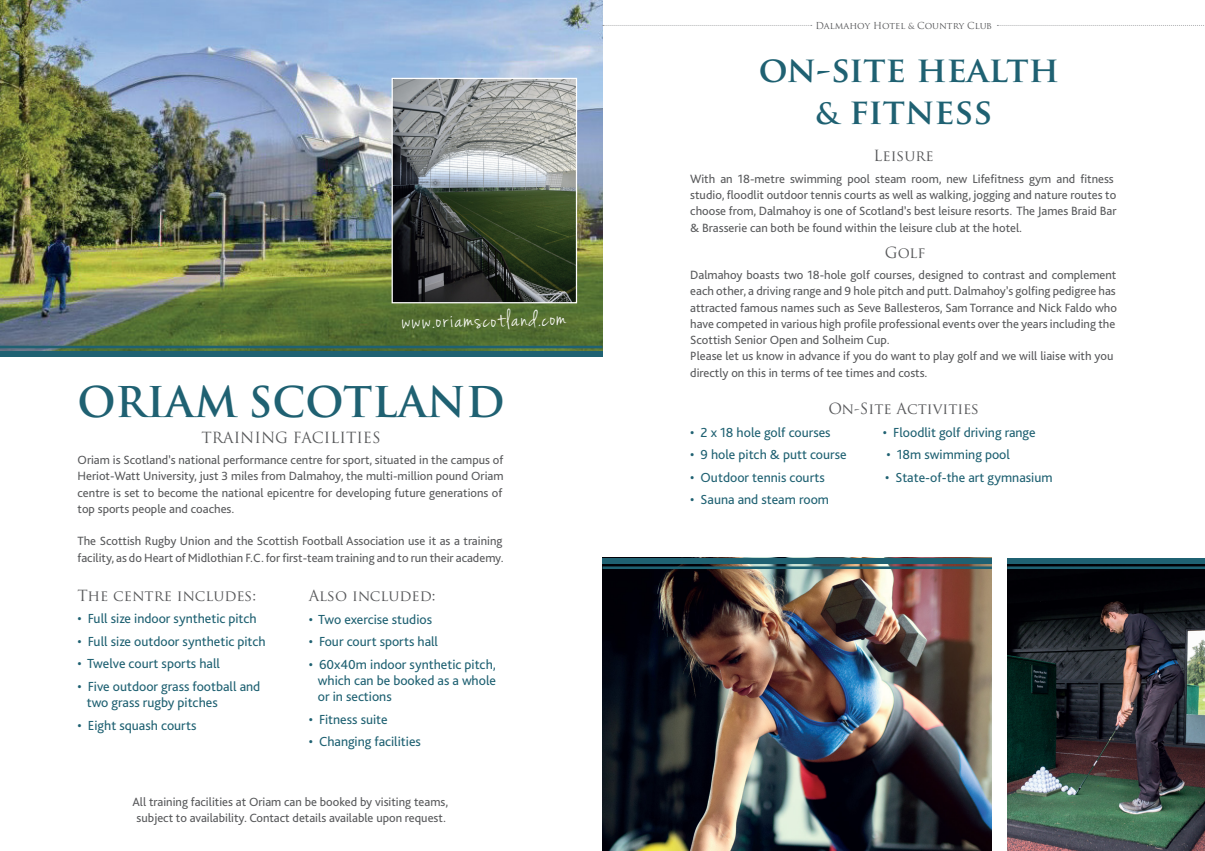
<style>
.page{position:relative;width:1205px;height:851px;background:#fff}
.page>*{position:absolute;margin:0;border:0;box-sizing:border-box;transform-origin:0 0}
.t1{font:700 41.25px "Trajan Pro";color:#1f6172}
.t2{font:700 35px/42px "Trajan Pro";color:#1f6172;text-align:center}
.t3{font:25px "Jenna Sue";color:#fff}
.t4{font:15px "Trajan Pro";color:#58595b}
.t5{font:13.75px/16.2px "Bliss Pro";color:#1f6172}
.t6{font:12.5px/16.2px "Bliss Pro";color:#58595b}
.t7{font:9.38px "Trajan Pro";color:#58595b}
.s1{font-size:8.12px}
.s2{font-size:28.75px}
</style>
<div class="page">
<img style="left:0;top:0;width:602px;height:351px">
<img style="left:394px;top:80px;width:181px;height:221px">
<div style="left:392px;top:78px;width:185px;height:225px;border:1px solid #fff"></div>
<div style="left:0;top:351px;width:602px;height:6px;background:#1f6172"></div>
<hr style="left:0;top:345px;width:602px;height:3px;background:#1f6172">
<img style="left:602px;top:563px;width:390px;height:287px">
<img style="left:1007px;top:563px;width:198px;height:287px">
<div style="left:602px;top:557px;width:390px;height:6px;background:#1f6172"></div>
<hr style="left:602px;top:566px;width:390px;height:3px;background:#1f6172">
<div style="left:1007px;top:557px;width:198px;height:6px;background:#1f6172"></div>
<hr style="left:1007px;top:566px;width:198px;height:3px;background:#1f6172">
<svg style="left:997px;top:25px;width:207px;height:1px"></svg>
<svg style="left:603px;top:25px;width:209px;height:1px"></svg>
<h3 class="t3" style="left:402px;top:306px;width:166px;rotate:-1deg">www.oriamscotland.com</h3>
<h1 class="t1" style="left:78px;top:376px;width:429px">ORIAM SCOTLAND</h1>
<p class="t4" style="left:201px;top:428px;width:181px">TRAINING FACILITIES</p>
<p class="t6" style="left:78px;top:451px;width:427px;text-align:justify">Oriam is Scotland’s national performance centre for sport, situated in the campus of Heriot-Watt University, just 3 miles from Dalmahoy, the multi-million pound Oriam centre is set to become the national epicentre for developing future generations of top sports people and coaches.</p>
<p class="t6" style="left:78px;top:532px;width:428px">The Scottish Rugby Union and the Scottish Football Association use it as a training facility, as do Heart of Midlothian F.C.for first-team training and to run their academy.</p>
<p class="t4" style="left:78px;top:585px;width:180px">The centre includes:</p>
<p class="t5" style="left:78px;top:610px;width:181px">• Full size indoor synthetic pitch</p>
<p class="t5" style="left:78px;top:632px;width:190px">• Full size outdoor synthetic pitch</p>
<p class="t5" style="left:78px;top:655px;width:144px">• Twelve court sports hall</p>
<p class="t5" style="left:87px;top:677px;width:175px;text-indent:-9px">• Five outdoor grass football and two grass rugby pitches</p>
<p class="t5" style="left:78px;top:716px;width:120px">• Eight squash courts</p>
<p class="t4" style="left:309px;top:586px;width:128px">Also included:</p>
<p class="t5" style="left:309px;top:610px;width:125px">• Two exercise studios</p>
<p class="t5" style="left:309px;top:633px;width:131px">• Four court sports hall</p>
<p class="t5" style="left:318px;top:655px;width:180px;text-align:justify;text-indent:-9px">• 60x40m indoor synthetic pitch, which can be booked as a whole or in sections</p>
<p class="t5" style="left:309px;top:710px;width:80px">• Fitness suite</p>
<p class="t5" style="left:309px;top:733px;width:114px">• Changing facilities</p>
<p class="t6" style="left:132px;top:792px;width:317px;text-align:center">All training facilities at Oriam can be booked by visiting teams, subject to availability. Contact details available upon request.</p>
<p class="t7" style="left:815px;top:20px;width:178px">Dalmahoy Hotel <span class="s1">&amp;</span> Country Club</p>
<h2 class="t2" style="left:759px;top:49px;width:302px">on-site health <span class="s2">&amp;</span> fitness</h2>
<p class="t4" style="left:873px;top:146px;width:62px">Leisure</p>
<p class="t6" style="left:690px;top:170px;width:428px">With an 18-metre swimming pool steam room, new Lifefitness gym and fitness studio, floodlit outdoor tennis courts as well as walking, jogging and nature routes to choose from, Dalmahoy is one of Scotland’s best leisure resorts. The James Braid Bar &amp; Brasserie can both be found within the leisure club at the hotel.</p>
<p class="t4" style="left:885px;top:243px;width:42px">Golf</p>
<p class="t6" style="left:690px;top:266px;width:428px">Dalmahoy boasts two 18-hole golf courses, designed to contrast and complement each other, a driving range and 9 hole pitch and putt.Dalmahoy’s golfing pedigree has attracted famous names such as Seve Ballesteros, Sam Torrance and Nick Faldo who have competed in various high profile professional events over the years including the Scottish Senior Open and Solheim Cup.<br>Please let us know in advance if you do want to play golf and we will liaise with you directly on this in terms of tee times and costs.</p>
<p class="t4" style="left:828px;top:399px;width:152px">On-Site Activities</p>
<p class="t5" style="left:690px;top:423px;width:142px">• 2 x 18 hole golf courses</p>
<p class="t5" style="left:883px;top:423px;width:154px">• Floodlit golf driving range</p>
<p class="t5" style="left:690px;top:446px;width:158px">• 9 hole pitch &amp; putt course</p>
<p class="t5" style="left:886px;top:446px;width:125px">• 18m swimming pool</p>
<p class="t5" style="left:690px;top:468px;width:136px">• Outdoor tennis courts</p>
<p class="t5" style="left:885px;top:468px;width:169px">• State-of-the art gymnasium</p>
<p class="t5" style="left:690px;top:491px;width:140px">• Sauna and steam room</p>
</div>
